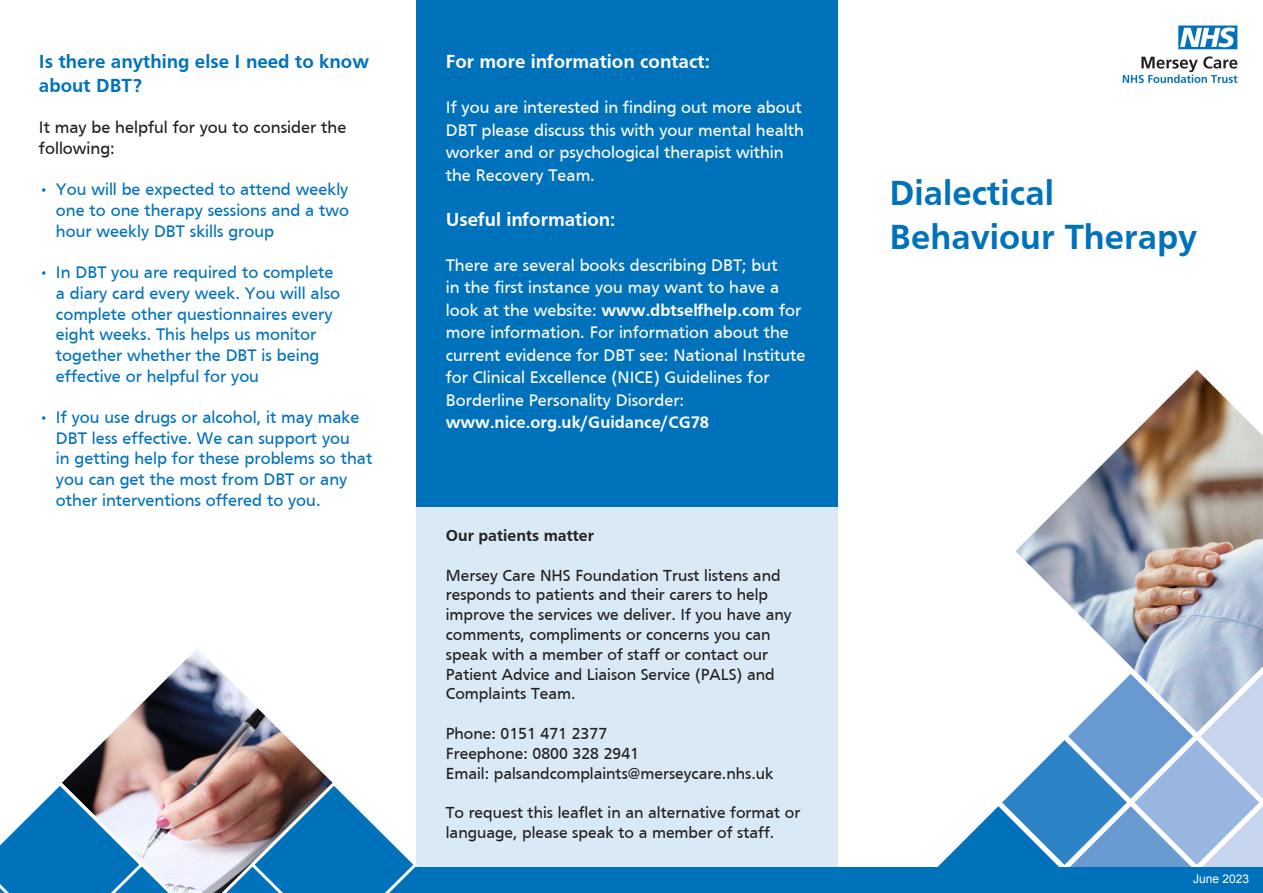
<style>
.page{position:relative;width:1263px;height:893px;background:#fff}
.page>*{position:absolute;margin:0;border:0;box-sizing:border-box;transform-origin:0 0}
.t1{font:700 36px/43.2px "Frutiger";color:#0072bc}
.t2{font:700 19.5px "Frutiger";color:#fff}
.t3{font:700 19.5px/23.4px "Frutiger";color:#0072bc}
.t4{font:17.25px/22.5px "Frutiger";color:#fff}
.t5{font:17.25px/20.7px "Frutiger";color:#0072bc}
.t6{font:17.25px/20.7px "Frutiger";color:#231f20}
.t7{font:16.5px/19.8px "Frutiger";color:#231f20}
.t8{font:700 16.5px "Frutiger";color:#231f20}
.t9{font:12px "Arial";color:#fff}
.s1{font-weight:700}
</style>
<div class="page">
<div style="left:417px;top:506px;width:421px;height:361px;background:#d9e9f5"></div>
<img style="left:1015px;top:370px;width:248px;height:304px">
<svg style="left:937px;top:674px;width:326px;height:193px"></svg>
<svg style="left:1178px;top:26px;width:59px;height:23px"></svg>
<svg style="left:1123px;top:56px;width:114px;height:27px"></svg>
<div style="left:838px;top:867px;width:425px;height:26px;background:#0072bc"></div>
<div style="left:417px;top:0;width:421px;height:506px;background:#0072bc"></div>
<div style="left:0;top:867px;width:838px;height:26px;background:#0072bc"></div>
<img style="left:65px;top:649px;width:265px;height:244px">
<svg style="left:0;top:780px;width:145px;height:113px"></svg>
<svg style="left:248px;top:780px;width:169px;height:113px"></svg>
<p class="t3" style="left:39px;top:50px;width:332px">Is there anything else I need to know about DBT?</p>
<p class="t6" style="left:39px;top:117px;width:309px">It may be helpful for you to consider the following:</p>
<p class="t5" style="left:56px;top:179px;width:295px;text-align:justify;text-indent:-17px">• You will be expected to attend weekly one to one therapy sessions and a two hour weekly DBT skills group</p>
<p class="t5" style="left:56px;top:262px;width:286px;text-indent:-17px">• In DBT you are required to complete a diary card every week. You will also complete other questionnaires every eight weeks. This helps us monitor together whether the DBT is being effective or helpful for you</p>
<p class="t5" style="left:56px;top:407px;width:318px;text-indent:-17px">• If you use drugs or alcohol, it may make DBT less effective. We can support you<br>in getting help for these problems so that you can get the most from DBT or any other interventions offered to you.</p>
<p class="t2" style="left:446px;top:51px;width:266px">For more information contact:</p>
<p class="t4" style="left:446px;top:96px;width:360px">If you are interested in finding out more about DBT please discuss this with your mental health worker and or psychological therapist within the Recovery Team.</p>
<p class="t2" style="left:446px;top:208px;width:171px">Useful information:</p>
<p class="t4" style="left:446px;top:254px;width:361px">There are several books describing DBT; but<br>in the first instance you may want to have a look at the website: <span class="s1">www.dbtselfhelp.com</span> for more information. For information about the current evidence for DBT see: National Institute for Clinical Excellence (NICE) Guidelines for Borderline Personality Disorder: <span class="s1">www.nice.org.uk/Guidance/CG78</span></p>
<p class="t8" style="left:446px;top:526px;width:150px">Our patients matter</p>
<p class="t7" style="left:446px;top:565px;width:347px">Mersey Care NHS Foundation Trust listens and responds to patients and their carers to help improve the services we deliver. If you have any comments, compliments or concerns you can speak with a member of staff or contact our Patient Advice and Liaison Service (PALS) and Complaints Team.</p>
<p class="t7" style="left:446px;top:723px;width:163px">Phone: 0151 471 2377</p>
<p class="t7" style="left:446px;top:743px;width:195px">Freephone: 0800 328 2941</p>
<p class="t7" style="left:446px;top:763px;width:329px">Email: palsandcomplaints@merseycare.nhs.uk</p>
<p class="t7" style="left:446px;top:803px;width:356px">To request this leaflet in an alternative format or language, please speak to a member of staff.</p>
<p class="t1" style="left:889px;top:171px;width:309px">Dialectical<br>Behaviour Therapy</p>
<p class="t9" style="left:1193px;top:871px;width:58px">June 2023</p>
</div>
